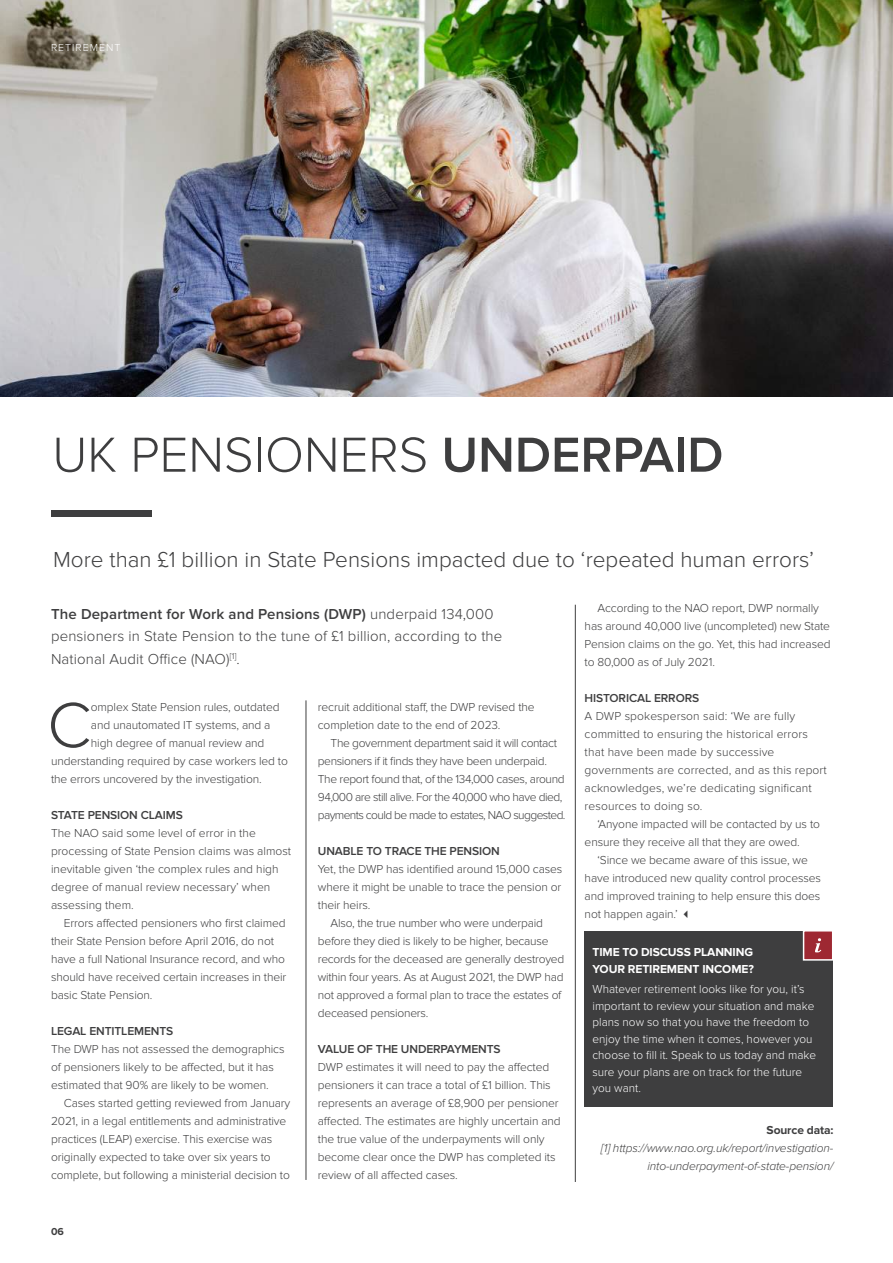
<style>
.page{position:relative;width:893px;height:1263px;background:#fff}
.page>*{position:absolute;margin:0;border:0;box-sizing:border-box;transform-origin:0 0}
.t1{font:300 66px "Proxima Nova";color:#3e3e3f}
.t2{font:300 51px "Proxima Nova";color:#3e3e3f}
.t3{font:300 22.5px "Proxima Nova";color:#3e3e3f}
.t4{font:300 15px/22.5px "Proxima Nova";letter-spacing:.01em;color:#3e3e3f}
.t5{font:300 12px/18px "Proxima Nova";letter-spacing:-.01em;color:#3e3e3f}
.t6{font:300 12px/16.5px "Proxima Nova";color:#fff}
.t7{font:300 12px/18px "Proxima Nova";letter-spacing:-.03em;color:#3e3e3f}
.t8{font:300 12px/18px "Proxima Nova";letter-spacing:.01em;color:#3e3e3f}
.t9{font:600 12px "Proxima Nova";letter-spacing:-.01em;color:#3e3e3f}
.t10{font:italic 300 12px/18px "Proxima Nova";letter-spacing:-.01em;color:#3e3e3f;text-align:right}
.t11{font:700 12px/16.5px "Proxima Nova";letter-spacing:-.01em;color:#fff}
.t12{font:700 12px "Proxima Nova";letter-spacing:-.01em;color:#3e3e3f}
.t13{font:300 10.5px "Proxima Nova";letter-spacing:.1em;color:#fff}
.t14{font:700 10.5px "Proxima Nova";color:#3e3e3f}
.s1{font-weight:600}
</style>
<div class="page">
<img style="left:0;top:0;width:893px;height:396px">
<div style="left:584px;top:932px;width:248px;height:175px;background:#3e3e3f"></div>
<div style="left:803px;top:930px;width:30px;height:31px;background:#9e2832;border:2px solid #fff"></div>
<svg style="left:815px;top:938px;width:6px;height:14px"></svg>
<hr style="left:306px;top:700px;width:1px;height:480px;background:#3e3e3f">
<hr style="left:575px;top:605px;width:1px;height:577px;background:#3e3e3f">
<div style="left:51px;top:510px;width:101px;height:6px;background:#3e3e3f"></div>
<p class="t13" style="left:51px;top:41px;width:71px">RETIREMENT</p>
<h2 class="t2" style="left:52px;top:425px;width:673px">UK PENSIONERS <span class="s1">UNDERPAID</span></h2>
<h3 class="t3" style="left:53px;top:547px;width:762px">More than £1 billion in State Pensions impacted due to ‘repeated human errors’</h3>
<p class="t4" style="left:51px;top:603px;width:453px"><span class="s1">The Department for Work and Pensions (DWP)</span> underpaid 134,000 pensioners in State Pension to the tune of £1 billion, according to the<br>National Audit Office (NAO)<sup>[1]</sup>.</p>
<h1 class="t1" style="left:47px;top:687px;width:46px">C</h1>
<p class="t5" style="left:91px;top:698px;width:190px">omplex State Pension rules, outdated</p>
<p class="t5" style="left:318px;top:698px;width:218px">recruit additional staff, the DWP revised the completion date to the end of 2023.</p>
<p class="t7" style="left:318px;top:734px;width:249px;text-indent:13px">The government department said it will contact pensioners if it finds they have been underpaid.<br>The report found that, of the 134,000 cases, around 94,000 are still alive. For the 40,000 who have died, payments could be made to estates, NAO suggested.</p>
<p class="t9" style="left:318px;top:844px;width:183px">UNABLE TO TRACE THE PENSION</p>
<p class="t5" style="left:318px;top:860px;width:246px">Yet, the DWP has identified around 15,000 cases</p>
<p class="t5" style="left:318px;top:878px;width:245px">where it might be unable to trace the pension or</p>
<p class="t5" style="left:318px;top:896px;width:54px">their heirs.</p>
<p class="t5" style="left:331px;top:914px;width:214px">Also, the true number who were underpaid</p>
<p class="t5" style="left:318px;top:932px;width:232px">before they died is likely to be higher, because</p>
<p class="t5" style="left:318px;top:950px;width:248px">records for the deceased are generally destroyed</p>
<p class="t5" style="left:318px;top:968px;width:247px">within four years. As at August 2021, the DWP had</p>
<p class="t5" style="left:318px;top:986px;width:245px">not approved a formal plan to trace the estates of</p>
<p class="t5" style="left:318px;top:1004px;width:112px">deceased pensioners.</p>
<p class="t9" style="left:318px;top:1042px;width:184px">VALUE OF THE UNDERPAYMENTS</p>
<p class="t5" style="left:318px;top:1058px;width:244px">DWP estimates it will need to pay the affected pensioners it can trace a total of £1 billion. This represents an average of £8,900 per pensioner affected. The estimates are highly uncertain and the true value of the underpayments will only become clear once the DWP has completed its review of all affected cases.</p>
<p class="t5" style="left:91px;top:716px;width:181px">and unautomated IT systems, and a</p>
<p class="t5" style="left:91px;top:734px;width:175px">high degree of manual review and</p>
<p class="t5" style="left:51px;top:752px;width:238px">understanding required by case workers led to</p>
<p class="t5" style="left:51px;top:770px;width:212px">the errors uncovered by the investigation.</p>
<p class="t9" style="left:51px;top:808px;width:133px">STATE PENSION CLAIMS</p>
<p class="t5" style="left:51px;top:824px;width:242px">The NAO said some level of error in the processing of State Pension claims was almost inevitable given ‘the complex rules and high degree of manual review necessary’ when assessing them.</p>
<p class="t5" style="left:51px;top:914px;width:237px;text-indent:13px">Errors affected pensioners who first claimed their State Pension before April 2016, do not have a full National Insurance record, and who should have received certain increases in their basic State Pension.</p>
<p class="t9" style="left:51px;top:1024px;width:124px">LEGAL ENTITLEMENTS</p>
<p class="t5" style="left:51px;top:1040px;width:235px">The DWP has not assessed the demographics of pensioners likely to be affected, but it has estimated that 90% are likely to be women.</p>
<p class="t5" style="left:51px;top:1094px;width:241px;text-indent:13px">Cases started getting reviewed from January 2021, in a legal entitlements and administrative practices (LEAP) exercise. This exercise was originally expected to take over six years to complete, but following a ministerial decision to</p>
<p class="t14" style="left:51px;top:1225px;width:14px">06</p>
<p class="t5" style="left:585px;top:599px;width:247px;text-indent:13px">According to the NAO report, DWP normally has around 40,000 live (uncompleted) new State Pension claims on the go. Yet, this had increased to 80,000 as of July 2021.</p>
<p class="t9" style="left:585px;top:691px;width:116px">HISTORICAL ERRORS</p>
<p class="t8" style="left:585px;top:707px;width:244px">A DWP spokesperson said: ‘We are fully committed to ensuring the historical errors that have been made by successive governments are corrected, and as this report acknowledges, we’re dedicating significant resources to doing so.</p>
<p class="t5" style="left:585px;top:815px;width:237px;text-indent:13px">‘Anyone impacted will be contacted by us to ensure they receive all that they are owed.</p>
<p class="t5" style="left:585px;top:851px;width:238px;text-indent:13px">‘Since we became aware of this issue, we have introduced new quality control processes and improved training to help ensure this does not happen again.’ ✓</p>
<p class="t11" style="left:592px;top:944px;width:163px">TIME TO DISCUSS PLANNING<br>YOUR RETIREMENT INCOME?</p>
<p class="t6" style="left:592px;top:981px;width:225px">Whatever retirement looks like for you, it’s important to review your situation and make plans now so that you have the freedom to enjoy the time when it comes, however you choose to fill it. Speak to us today and make sure your plans are on track for the future you want.</p>
<p class="t12" style="left:767px;top:1123px;width:68px">Source data:</p>
<p class="t10" style="left:601px;top:1139px;width:234px">[1] https://www.nao.org.uk/report/investigation&shy;into-underpayment-of-state-pension/</p>
</div>
